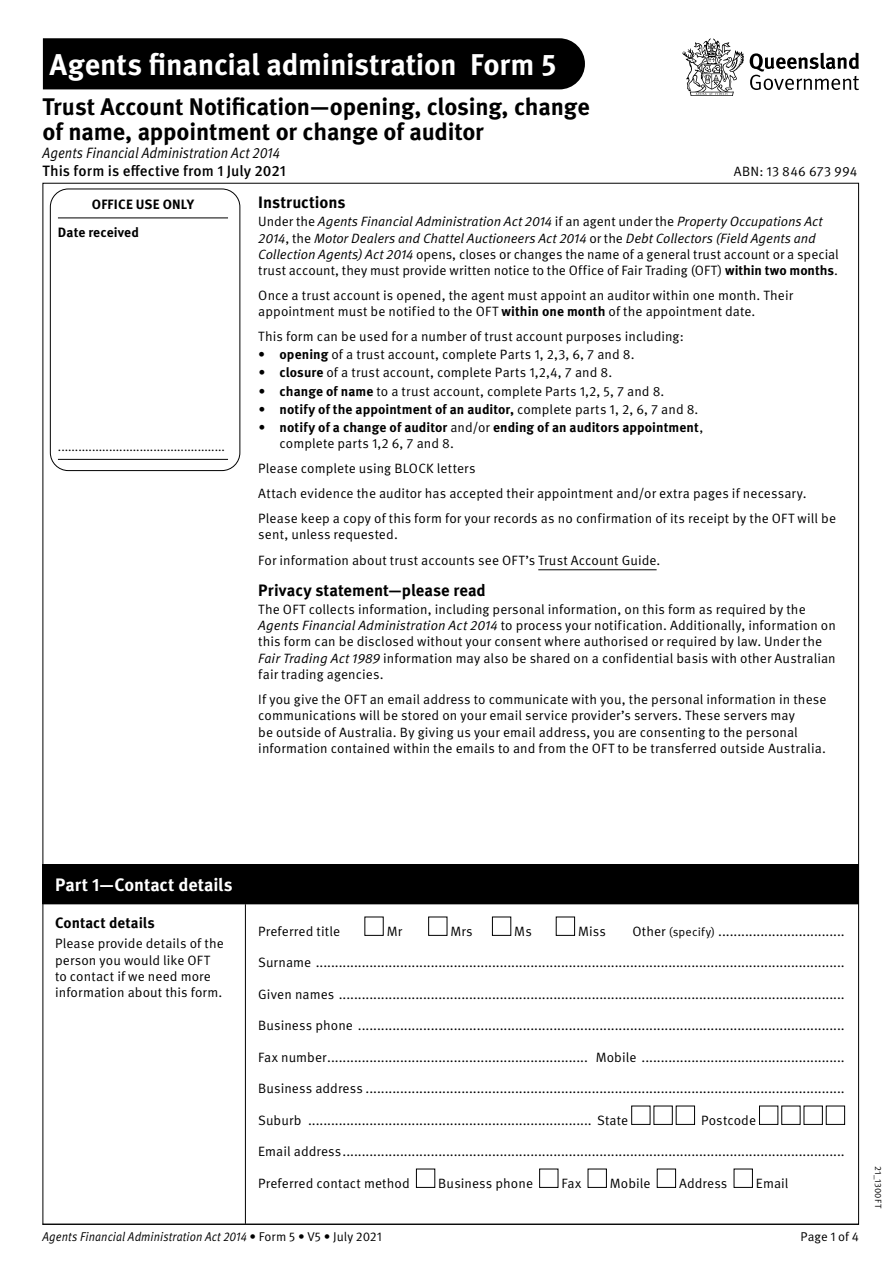
<style>
.page{position:relative;width:893px;height:1263px;background:#fff}
.page>*{position:absolute;margin:0;border:0;box-sizing:border-box;transform-origin:0 0}
.t1{font:700 30px "Meta OT";letter-spacing:-.01em;color:#fff}
.t2{font:700 24px/25.5px "Meta OT";letter-spacing:-.01em;color:#000}
.t3{font:700 18px "Meta OT";letter-spacing:-.005em;color:#fff}
.t4{font:700 16.5px "Meta OT";color:#000}
.t5{font:italic 15px "Meta OT";color:#000;scale:.9 1}
.t6{font:500 15px "Meta OT";letter-spacing:.005em;color:#000}
.t7{font:700 15px "Meta OT";color:#000}
.t8{font:13.5px/16.2px "Meta OT";letter-spacing:.005em;color:#000}
.t9{font:700 13.5px/16.2px "Meta OT";letter-spacing:.005em;color:#000}
.t10{font:italic 12.75px "Meta OT";letter-spacing:.005em;color:#000;scale:.9 1}
.t11{font:12.75px "Meta OT";letter-spacing:.005em;color:#000}
.t12{font:12px "Meta OT";color:#000}
.t13{font:9px "Meta OT";letter-spacing:.03em;color:#000}
.s1{font-style:italic}
.s2{font-weight:700}
.s3{font-weight:400}
.s4{font-size:12px}
.s5{font-style:normal}
</style>
<div class="page">
<div style="left:43px;top:38px;width:542px;height:51px;background:#000"></div>
<svg style="left:750px;top:53px;width:109px;height:37px"></svg>
<svg style="left:682px;top:38px;width:62px;height:58px"></svg>
<div style="left:42px;top:865px;width:816px;height:39px;background:#000"></div>
<hr style="left:42px;top:864px;width:203px;height:1px;background:#000">
<hr style="left:245px;top:864px;width:613px;height:1px;background:#000">
<hr style="left:42px;top:1224px;width:203px;height:1px;background:#000">
<hr style="left:245px;top:904px;width:1px;height:320px;background:#000">
<div style="left:428px;top:916px;width:19px;height:20px;border:1px solid #000"></div>
<div style="left:492px;top:916px;width:19px;height:20px;border:1px solid #000"></div>
<div style="left:556px;top:916px;width:19px;height:20px;border:1px solid #000"></div>
<div style="left:631px;top:1105px;width:19px;height:20px;border:1px solid #000"></div>
<div style="left:653px;top:1105px;width:20px;height:20px;border:1px solid #000"></div>
<div style="left:676px;top:1105px;width:19px;height:20px;border:1px solid #000"></div>
<div style="left:759px;top:1105px;width:19px;height:20px;border:1px solid #000"></div>
<div style="left:804px;top:1105px;width:19px;height:20px;border:1px solid #000"></div>
<div style="left:826px;top:1105px;width:19px;height:20px;border:1px solid #000"></div>
<div style="left:416px;top:1168px;width:19px;height:20px;border:1px solid #000"></div>
<div style="left:539px;top:1168px;width:19px;height:20px;border:1px solid #000"></div>
<div style="left:588px;top:1168px;width:19px;height:20px;border:1px solid #000"></div>
<div style="left:657px;top:1168px;width:19px;height:20px;border:1px solid #000"></div>
<div style="left:734px;top:1168px;width:19px;height:20px;border:1px solid #000"></div>
<hr style="left:538px;top:569px;width:119px;height:1px;background:#000">
<div style="left:50px;top:189px;width:190px;height:282px;border:1px solid #000;border-radius:18px"></div>
<hr style="left:58px;top:218px;width:170px;height:1px;background:#000">
<hr style="left:58px;top:459px;width:170px;height:1px;background:#000">
<h1 class="t1" style="left:50px;top:46px;width:508px">Agents financial administration Form 5</h1>
<h2 class="t2" style="left:43px;top:94px;width:549px">Trust Account Notification—opening, closing, change of name, appointment or change of auditor</h2>
<p class="t5" style="left:43px;top:144px;width:265px">Agents Financial Administration Act 2014</p>
<p class="t6" style="left:43px;top:162px;width:245px">This form is effective from 1 July 2021</p>
<p class="t8" style="left:734px;top:163px;width:125px">ABN: 13 846 673 994</p>
<p class="t9" style="left:58px;top:191px;width:138px;line-height:27.2px;text-indent:34px">OFFICE USE ONLY<br>Date received</p>
<p class="t12" style="left:58px;top:439px;width:168px">.................................................</p>
<p class="t4" style="left:258px;top:192px;width:89px">Instructions</p>
<p class="t8" style="left:258px;top:214px;width:582px">Under the <span class="s1">Agents Financial Administration Act 2014</span> if an agent under the <span class="s1">Property Occupations Act 2014</span>, the <span class="s1">Motor Dealers and Chattel Auctioneers Act 2014</span> or the <span class="s1">Debt Collectors (Field Agents and Collection Agents) Act 2014</span> opens, closes or changes the name of a general trust account or a special trust account, they must provide written notice to the Office of Fair Trading (OFT) <span class="s2">within two months</span>.</p>
<p class="t8" style="left:258px;top:287px;width:536px">Once a trust account is opened, the agent must appoint an auditor within one month. Their appointment must be notified to the OFT <span class="s2">within one month</span> of the appointment date.</p>
<p class="t8" style="left:258px;top:328px;width:427px">This form can be used for a number of trust account purposes including:</p>
<p class="t8" style="left:258px;top:346px;width:378px">• <span class="s2">opening</span> of a trust account, complete Parts 1, 2,3, 6, 7 and 8.</p>
<p class="t8" style="left:258px;top:365px;width:355px">• <span class="s2">closure</span> of a trust account, complete Parts 1,2,4, 7 and 8.</p>
<p class="t8" style="left:258px;top:383px;width:408px">• <span class="s2">change of name</span> to a trust account, complete Parts 1,2, 5, 7 and 8.</p>
<p class="t9" style="left:258px;top:401px;width:442px"><span class="s3">•</span> notify of the appointment of an auditor, <span class="s3">complete parts 1, 2, 6, 7 and 8.</span></p>
<p class="t9" style="left:280px;top:420px;width:425px;text-indent:-21px"><span class="s3">•</span> notify of a change of auditor <span class="s3">and/or</span> ending of an auditors appointment<span class="s3">, complete parts 1,2 6, 7 and 8.</span></p>
<p class="t8" style="left:258px;top:456px;width:579px;line-height:24.8px">Please complete using BLOCK letters<br>Attach evidence the auditor has accepted their appointment and/or extra pages if necessary.<br>Please keep a copy of this form for your records as no confirmation of its receipt by the OFT will be</p>
<p class="t8" style="left:258px;top:521px;width:404px;line-height:26.5px">sent, unless requested.<br>For information about trust accounts see OFT’s Trust Account Guide.</p>
<p class="t4" style="left:258px;top:579px;width:229px">Privacy statement—please read</p>
<p class="t8" style="left:258px;top:601px;width:579px">The OFT collects information, including personal information, on this form as required by the <span class="s1">Agents Financial Administration Act 2014</span> to process your notification. Additionally, information on this form can be disclosed without your consent where authorised or required by law. Under the <span class="s1">Fair Trading Act 1989</span> information may also be shared on a confidential basis with other Australian fair trading agencies.</p>
<p class="t8" style="left:258px;top:691px;width:570px">If you give the OFT an email address to communicate with you, the personal information in these communications will be stored on your email service provider’s servers. These servers may<br>be outside of Australia. By giving us your email address, you are consenting to the personal information contained within the emails to and from the OFT to be transferred outside Australia.</p>
<h3 class="t3" style="left:55px;top:873px;width:179px">Part 1—Contact details</h3>
<p class="t7" style="left:55px;top:913px;width:101px">Contact details</p>
<p class="t8" style="left:55px;top:936px;width:170px">Please provide details of the person you would like OFT to contact if we need more information about this form.</p>
<p class="t8" style="left:258px;top:923px;width:84px">Preferred title</p>
<p class="t8" style="left:387px;top:923px;width:17px">Mr</p>
<p class="t8" style="left:450px;top:923px;width:24px">Mrs</p>
<p class="t8" style="left:514px;top:923px;width:19px">Ms</p>
<p class="t8" style="left:578px;top:923px;width:29px">Miss</p>
<p class="t8" style="left:632px;top:923px;width:214px">Other <span class="s4">(specify)</span> .................................</p>
<p class="t8" style="left:258px;top:954px;width:588px">Surname ..........................................................................................................................................</p>
<p class="t8" style="left:258px;top:986px;width:588px">Given names ....................................................................................................................................</p>
<p class="t8" style="left:258px;top:1017px;width:588px">Business phone ...............................................................................................................................</p>
<p class="t8" style="left:258px;top:1049px;width:588px">Fax number.................................................................... Mobile .....................................................</p>
<p class="t8" style="left:258px;top:1080px;width:588px">Business address .............................................................................................................................</p>
<p class="t8" style="left:258px;top:1112px;width:372px">Suburb .......................................................................... State</p>
<p class="t8" style="left:701px;top:1112px;width:56px">Postcode</p>
<p class="t8" style="left:258px;top:1143px;width:588px">Email address...................................................................................................................................</p>
<p class="t8" style="left:258px;top:1175px;width:153px">Preferred contact method</p>
<p class="t8" style="left:438px;top:1175px;width:96px">Business phone</p>
<p class="t8" style="left:561px;top:1175px;width:21px">Fax</p>
<p class="t8" style="left:610px;top:1175px;width:42px">Mobile</p>
<p class="t8" style="left:679px;top:1175px;width:50px">Address</p>
<p class="t8" style="left:756px;top:1175px;width:34px">Email</p>
<p class="t10" style="left:43px;top:1229px;width:379px">Agents Financial Administration Act 2014 <span class="s5">• Form 5 • V5 • July 2021</span></p>
<p class="t11" style="left:801px;top:1228px;width:60px">Page 1 of 4</p>
<p class="t13" style="left:884px;top:1166px;width:44px;rotate:90deg">21_1300FT</p>
</div>
